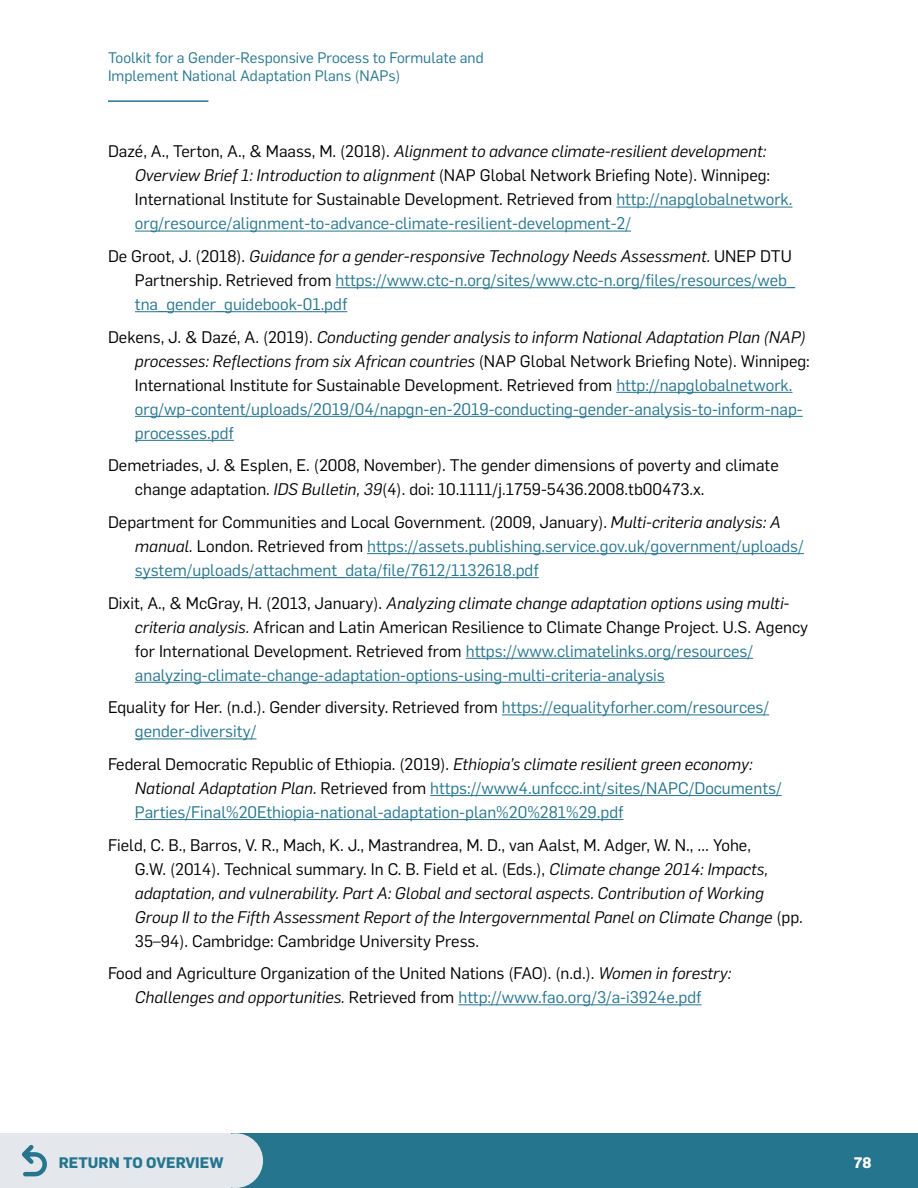
<style>
.page{position:relative;width:918px;height:1188px;background:#fff}
.page>*{position:absolute;margin:0;border:0;box-sizing:border-box;transform-origin:0 0}
.t1{font:16.5px/24px "Flama";color:#000}
.t2{font:16.5px/24px "Flama";color:#25758e}
.t3{font:italic 16.5px/24px "Flama";color:#000}
.t4{font:15px/18px "Flama";color:#25758e}
.t5{font:700 15px "Flama";color:#25758e}
.t6{font:700 15px "Flama";color:#fff}
.s1{font-style:italic}
.s2{color:#25758e}
.s3{color:#000}
.s4{font-style:italic;color:#000}
.s5{font-style:normal}
</style>
<div class="page">
<div style="left:0;top:1133px;width:918px;height:55px;background:#25758e"></div>
<hr style="left:108px;top:100px;width:100px;height:2px;background:#25758e">
<div style="left:208px;top:1133px;width:55px;height:55px;background:#e4e8ec;border-radius:50%"></div>
<div style="left:0;top:1133px;width:230px;height:55px;background:#e4e8ec"></div>
<svg style="left:21px;top:1145px;width:26px;height:32px"></svg>
<hr style="left:616px;top:207px;width:176px;height:1px;background:#25758e">
<hr style="left:135px;top:231px;width:496px;height:1px;background:#25758e">
<hr style="left:336px;top:287px;width:459px;height:1px;background:#25758e">
<hr style="left:135px;top:311px;width:212px;height:1px;background:#25758e">
<hr style="left:616px;top:392px;width:176px;height:1px;background:#25758e">
<hr style="left:135px;top:416px;width:668px;height:1px;background:#25758e">
<hr style="left:135px;top:440px;width:99px;height:1px;background:#25758e">
<hr style="left:367px;top:553px;width:437px;height:1px;background:#25758e">
<hr style="left:135px;top:577px;width:404px;height:1px;background:#25758e">
<hr style="left:466px;top:658px;width:287px;height:1px;background:#25758e">
<hr style="left:135px;top:682px;width:530px;height:1px;background:#25758e">
<hr style="left:502px;top:715px;width:267px;height:1px;background:#25758e">
<hr style="left:135px;top:739px;width:121px;height:1px;background:#25758e">
<hr style="left:430px;top:795px;width:352px;height:1px;background:#25758e">
<hr style="left:135px;top:819px;width:489px;height:1px;background:#25758e">
<hr style="left:458px;top:1004px;width:244px;height:1px;background:#25758e">
<p class="t4" style="left:108px;top:48px;width:377px">Toolkit for a Gender-Responsive Process to Formulate and<br>Implement National Adaptation Plans (NAPs)</p>
<p class="t1" style="left:135px;top:139px;width:659px;text-indent:-27px">Dazé, A., Terton, A., &amp; Maass, M. (2018). <span class="s1">Alignment to advance climate-resilient development:<br>Overview Brief 1: Introduction to alignment</span> (NAP Global Network Briefing Note). Winnipeg:<br>International Institute for Sustainable Development. Retrieved from <span class="s2">http://napglobalnetwork. org/resource/alignment-to-advance-climate-resilient-development-2/</span></p>
<p class="t2" style="left:135px;top:243px;width:662px;text-indent:-27px"><span class="s3">De Groot, J. (2018).</span> <span class="s4">Guidance for a gender-responsive Technology Needs Assessment.</span> <span class="s3">UNEP DTU<br>Partnership. Retrieved from</span> https://www.ctc-n.org/sites/www.ctc-n.org/files/resources/web_ tna_gender_guidebook-01.pdf</p>
<p class="t1" style="left:135px;top:324px;width:676px;text-indent:-27px">Dekens, J. &amp; Dazé, A. (2019). <span class="s1">Conducting gender analysis to inform National Adaptation Plan (NAP) processes: Reflections from six African countries</span> (NAP Global Network Briefing Note). Winnipeg:<br>International Institute for Sustainable Development. Retrieved from <span class="s2">http://napglobalnetwork. org/wp-content/uploads/2019/04/napgn-en-2019-conducting-gender-analysis-to-inform-nap&shy;processes.pdf</span></p>
<p class="t1" style="left:135px;top:453px;width:645px;text-indent:-27px">Demetriades, J. &amp; Esplen, E. (2008, November). The gender dimensions of poverty and climate change adaptation. <span class="s1">IDS Bulletin, 39</span>(4). doi: 10.1111/j.1759-5436.2008.tb00473.x.</p>
<p class="t2" style="left:135px;top:509px;width:670px;text-indent:-27px"><span class="s3">Department for Communities and Local Government. (2009, January).</span> <span class="s4">Multi-criteria analysis: A manual.</span> <span class="s3">London. Retrieved from</span> https://assets.publishing.service.gov.uk/government/uploads/ system/uploads/attachment_data/file/7612/1132618.pdf</p>
<p class="t1" style="left:135px;top:590px;width:675px;text-indent:-27px">Dixit, A., &amp; McGray, H. (2013, January). <span class="s1">Analyzing climate change adaptation options using multi&shy;criteria analysis.</span> African and Latin American Resilience to Climate Change Project. U.S. Agency for International Development. Retrieved from <span class="s2">https://www.climatelinks.org/resources/ analyzing-climate-change-adaptation-options-using-multi-criteria-analysis</span></p>
<p class="t2" style="left:135px;top:694px;width:636px;text-indent:-27px"><span class="s3">Equality for Her. (n.d.). Gender diversity. Retrieved from</span> https://equalityforher.com/resources/ gender-diversity/</p>
<p class="t2" style="left:135px;top:751px;width:648px;text-indent:-27px"><span class="s3">Federal Democratic Republic of Ethiopia. (2019).</span> <span class="s4">Ethiopia’s climate resilient green economy:<br>National Adaptation Plan.</span> <span class="s3">Retrieved from</span> https://www4.unfccc.int/sites/NAPC/Documents/<br>Parties/Final%20Ethiopia-national-adaptation-plan%20%281%29.pdf</p>
<p class="t3" style="left:135px;top:832px;width:669px;text-indent:-27px"><span class="s5">Field, C. B., Barros, V. R., Mach, K. J., Mastrandrea, M. D., van Aalst, M. Adger, W. N., … Yohe,<br>G.W. (2014). Technical summary. In C. B. Field et al. (Eds.),</span> Climate change 2014: Impacts, adaptation, and vulnerability. Part A: Global and sectoral aspects. Contribution of Working Group II to the Fifth Assessment Report of the Intergovernmental Panel on Climate Change <span class="s5">(pp.<br>35–94). Cambridge: Cambridge University Press.</span></p>
<p class="t1" style="left:108px;top:960px;width:625px;text-align:center">Food and Agriculture Organization of the United Nations (FAO). (n.d.). <span class="s1">Women in forestry:<br>Challenges and opportunities.</span> Retrieved from <span class="s2">http://www.fao.org/3/a-i3924e.pdf</span></p>
<p class="t5" style="left:59px;top:1152px;width:166px">RETURN TO OVERVIEW</p>
<p class="t6" style="left:854px;top:1152px;width:19px">78</p>
</div>
